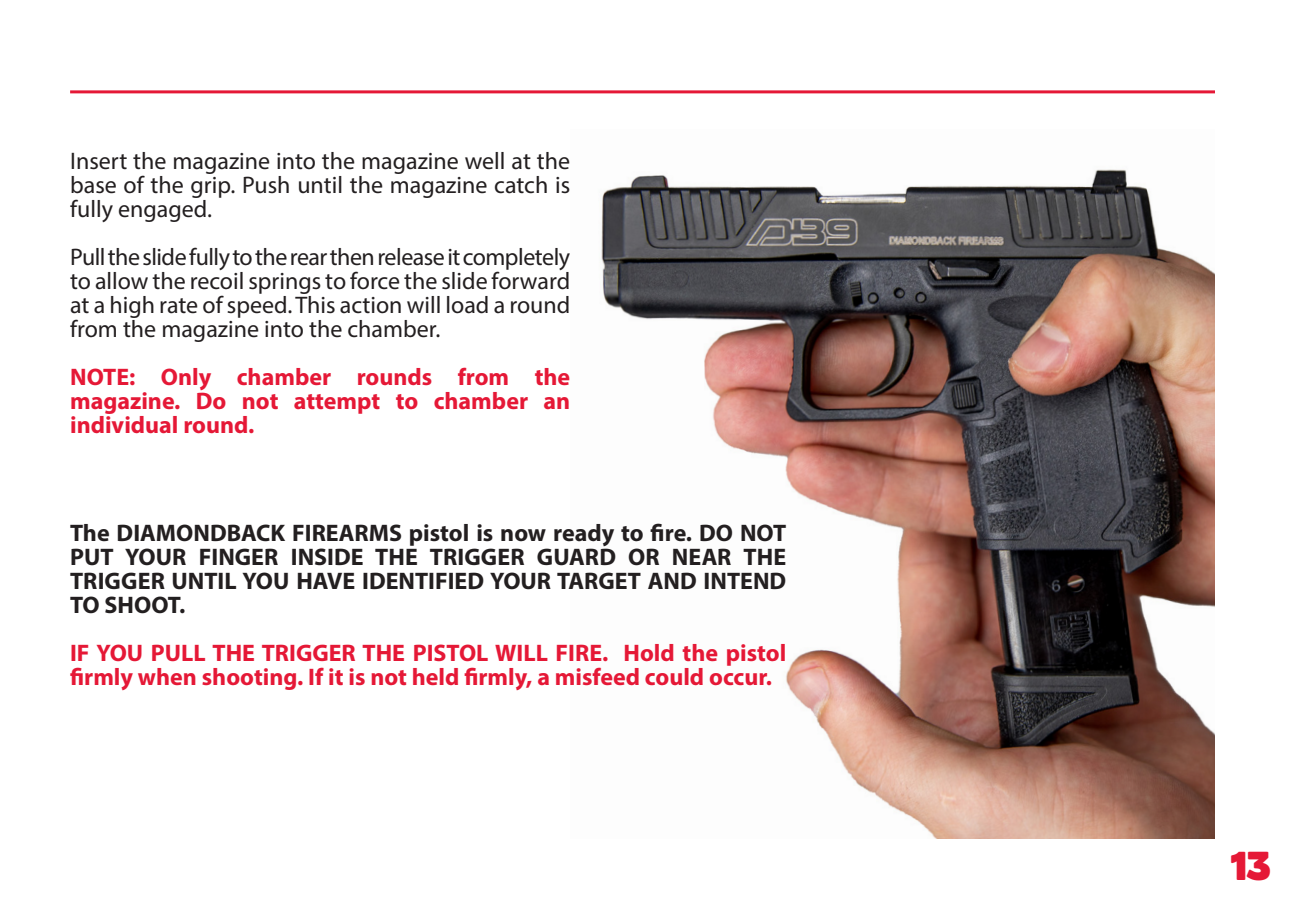
<style>
.page{position:relative;width:1296px;height:918px;background:#fff}
.page>*{position:absolute;margin:0;border:0;box-sizing:border-box;transform-origin:0 0}
.t1{font:36px "Boris Black Bloxx";color:#e51836}
.bODY{font:24px/24px "Myriad Pro";color:#231f20;text-align:justify}
.bODY-2{font:700 24px/24px "Myriad Pro";color:#e51836;text-align:justify}
.bODY-3{font:700 24px/24px "Myriad Pro";color:#231f20;text-align:justify}
</style>
<div class="page">
<hr style="left:70px;top:90px;width:1145px;height:3px;background:#e51836">
<img style="left:601px;top:169px;width:614px;height:669px">
<p class="bODY" style="left:70px;top:148px;width:502px">Insert the magazine into the magazine well at the base of the grip. Push until the magazine catch is fully engaged.</p>
<p class="bODY" style="left:70px;top:244px;width:502px">Pull the slide fully to the rear then release it completely to allow the recoil springs to force the slide forward at a high rate of speed. This action will load a round from the magazine into the chamber.</p>
<p class="bODY-2" style="left:70px;top:364px;width:502px">NOTE: Only chamber rounds from the magazine. Do not attempt to chamber an individual round.</p>
<p class="bODY-3" style="left:70px;top:521px;width:718px">The DIAMONDBACK FIREARMS pistol is now ready to fire. DO NOT PUT YOUR FINGER INSIDE THE TRIGGER GUARD OR NEAR THE TRIGGER UNTIL YOU HAVE IDENTIFIED YOUR TARGET AND INTEND TO SHOOT.</p>
<p class="bODY-2" style="left:70px;top:641px;width:718px">IF YOU PULL THE TRIGGER THE PISTOL WILL FIRE. Hold the pistol firmly when shooting. If it is not held firmly, a misfeed could occur.</p>
<h1 class="t1" style="left:1230px;top:839px;width:42px">13</h1>
</div>
